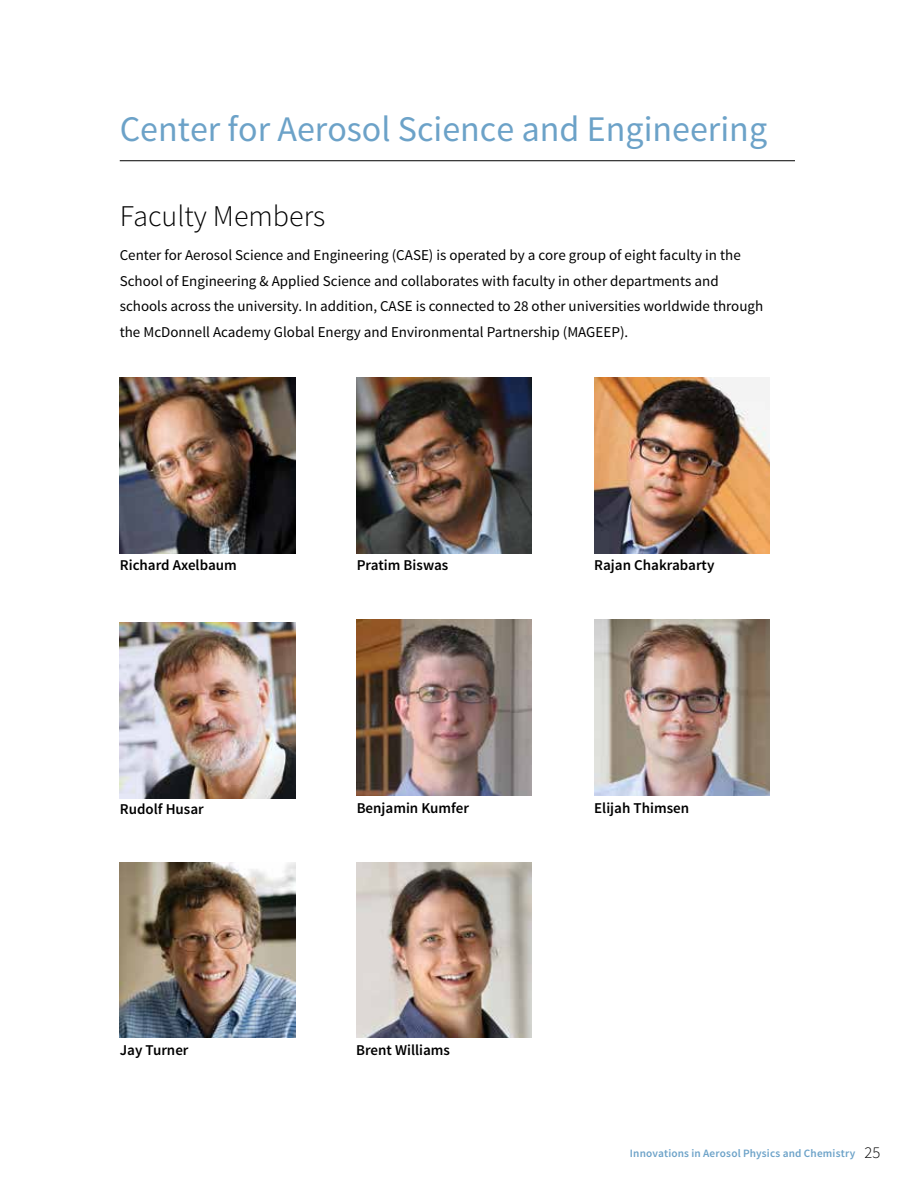
<style>
.page{position:relative;width:918px;height:1188px;background:#fff}
.page>*{position:absolute;margin:0;border:0;box-sizing:border-box;transform-origin:0 0}
.t1{font:36px "Source Sans Pro";color:#6ca2c8}
.t2{font:300 30px "Source Sans Pro";color:#000}
.t3{font:15px/25.5px "Source Sans Pro";color:#000}
.t4{font:600 15px "Source Sans Pro";color:#000}
.t5{font:600 11.25px "Source Sans Pro";letter-spacing:.015em;color:#6ca2c8}
.s1{font-weight:300;font-size:16.5px;color:#000}
</style>
<div class="page">
<img style="left:594px;top:378px;width:176px;height:175px">
<img style="left:120px;top:862px;width:175px;height:176px">
<img style="left:120px;top:623px;width:175px;height:175px">
<img style="left:356px;top:862px;width:176px;height:176px">
<img style="left:120px;top:378px;width:175px;height:175px">
<img style="left:594px;top:620px;width:176px;height:175px">
<hr style="left:120px;top:160px;width:675px;height:1px;background:#000">
<img style="left:356px;top:378px;width:176px;height:175px">
<img style="left:356px;top:620px;width:176px;height:175px">
<h1 class="t1" style="left:120px;top:107px;width:649px">Center for Aerosol Science and Engineering</h1>
<h2 class="t2" style="left:120px;top:198px;width:207px">Faculty Members</h2>
<p class="t3" style="left:120px;top:243px;width:645px">Center for Aerosol Science and Engineering (CASE) is operated by a core group of eight faculty in the School of Engineering &amp; Applied Science and collaborates with faculty in other departments and schools across the university. In addition, CASE is connected to 28 other universities worldwide through the McDonnell Academy Global Energy and Environmental Partnership (MAGEEP).</p>
<p class="t4" style="left:120px;top:556px;width:119px">Richard Axelbaum</p>
<p class="t4" style="left:357px;top:556px;width:93px">Pratim Biswas</p>
<p class="t4" style="left:594px;top:556px;width:122px">Rajan Chakrabarty</p>
<p class="t4" style="left:120px;top:800px;width:86px">Rudolf Husar</p>
<p class="t4" style="left:357px;top:798px;width:114px">Benjamin Kumfer</p>
<p class="t4" style="left:594px;top:798px;width:96px">Elijah Thimsen</p>
<p class="t4" style="left:120px;top:1040px;width:70px">Jay Turner</p>
<p class="t4" style="left:356px;top:1040px;width:95px">Brent Williams</p>
<p class="t5" style="left:630px;top:1146px;width:252px">Innovations in Aerosol Physics and Chemistry <span class="s1">25</span></p>
</div>
